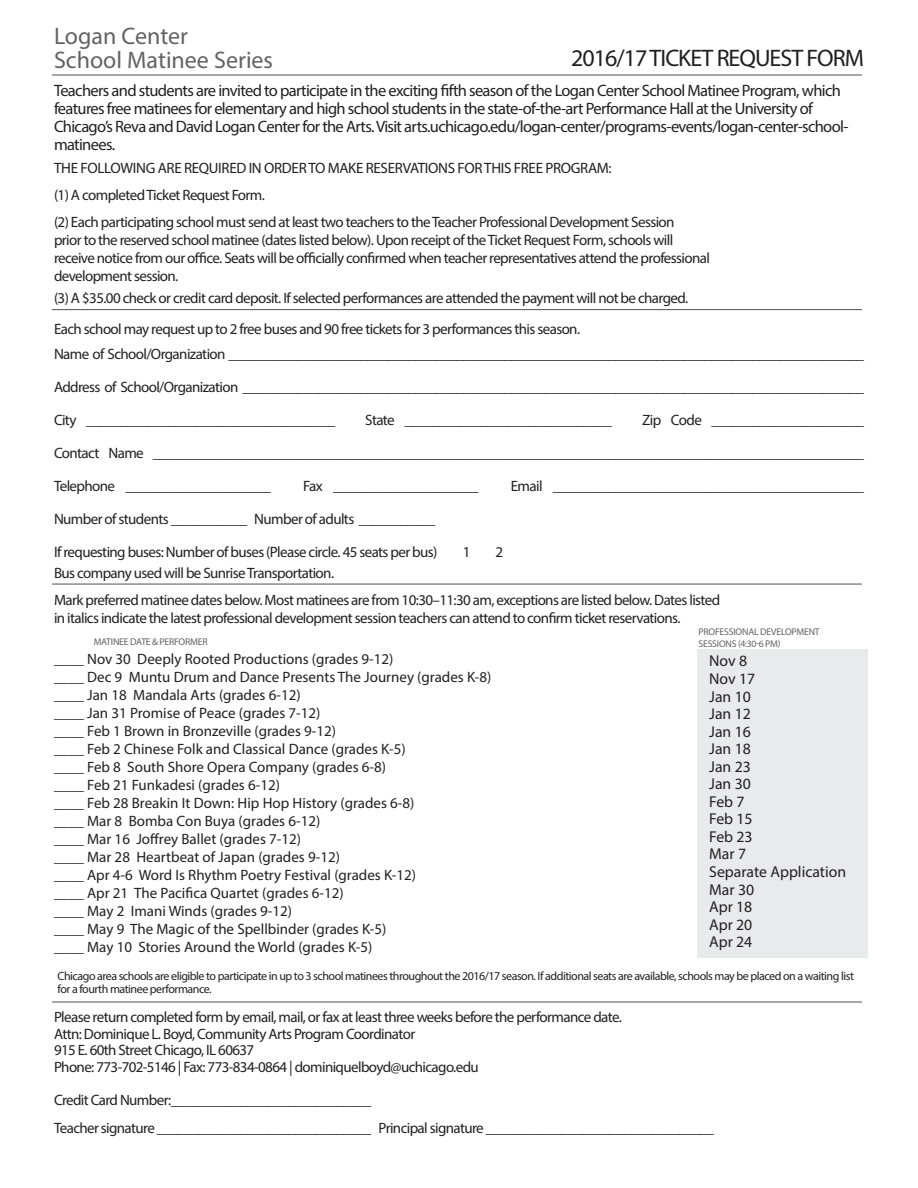
<style>
.page{position:relative;width:918px;height:1188px;background:#fff}
.page>*{position:absolute;margin:0;border:0;box-sizing:border-box;transform-origin:0 0}
.t1{font:24px "Myriad Pro";color:#636366}
.t2{font:24px "Myriad Pro";letter-spacing:-.04em;color:#231f20}
.t3{font:16.5px/18px "Myriad Pro";letter-spacing:-.04em;color:#231f20}
.t4{font:15.75px "Myriad Pro";color:#231f20}
.t5{font:15px/18px "Myriad Pro";letter-spacing:-.04em;color:#231f20}
.t6{font:15px "Myriad Pro";color:#231f20}
.t7{font:15px "Myriad Pro";letter-spacing:-.02em;color:#231f20}
.t8{font:12px/13.5px "Myriad Pro";letter-spacing:-.04em;color:#231f20}
.t9{font:9.75px "Myriad Pro";letter-spacing:-.02em;color:#636366}
</style>
<div class="page">
<div style="left:697px;top:650px;width:171px;height:308px;background:#e9eaeb"></div>
<hr style="left:52px;top:74px;width:810px;height:2px;background:#636366">
<hr style="left:52px;top:584px;width:810px;height:1px;background:#636366">
<hr style="left:52px;top:1001px;width:810px;height:2px;background:#636366">
<hr style="left:52px;top:309px;width:810px;height:1px;background:#636366">
<p class="t1" style="left:54px;top:21px;width:136px">Logan Center</p>
<p class="t1" style="left:54px;top:45px;width:221px">School Matinee Series</p>
<p class="t2" style="left:571px;top:43px;width:294px">2016/17 TICKET REQUEST FORM</p>
<p class="t3" style="left:54px;top:82px;width:796px">Teachers and students are invited to participate in the exciting fifth season of the Logan Center School Matinee Program, which features free matinees for elementary and high school students in the state-of-the-art Performance Hall at the University of Chicago’s Reva and David Logan Center for the Arts. Visit arts.uchicago.edu/logan-center/programs-events/logan-center-school&shy;matinees.</p>
<p class="t7" style="left:54px;top:159px;width:559px">THE FOLLOWING ARE REQUIRED IN ORDER TO MAKE RESERVATIONS FOR THIS FREE PROGRAM:</p>
<p class="t5" style="left:54px;top:186px;width:212px">(1) A completed Ticket Request Form.</p>
<p class="t5" style="left:54px;top:213px;width:657px">(2) Each participating school must send at least two teachers to the Teacher Professional Development Session<br>prior to the reserved school matinee (dates listed below). Upon receipt of the Ticket Request Form, schools will receive notice from our office. Seats will be officially confirmed when teacher representatives attend the professional development session.</p>
<p class="t5" style="left:54px;top:288px;width:636px">(3) A $35.00 check or credit card deposit. If selected performances are attended the payment will not be charged.</p>
<p class="t5" style="left:54px;top:319px;width:528px">Each school may request up to 2 free buses and 90 free tickets for 3 performances this season.</p>
<p class="t5" style="left:54px;top:345px;width:811px">Name of School/Organization ____________________________________________________________________________________________</p>
<p class="t5" style="left:54px;top:378px;width:811px">Address of School/Organization __________________________________________________________________________________________</p>
<p class="t5" style="left:54px;top:411px;width:283px">City ____________________________________</p>
<p class="t5" style="left:365px;top:411px;width:248px">State ______________________________</p>
<p class="t5" style="left:642px;top:411px;width:223px">Zip Code ______________________</p>
<p class="t5" style="left:54px;top:444px;width:811px">Contact Name _______________________________________________________________________________________________________</p>
<p class="t5" style="left:54px;top:477px;width:218px">Telephone _____________________</p>
<p class="t5" style="left:303px;top:477px;width:177px">Fax _____________________</p>
<p class="t5" style="left:511px;top:477px;width:355px">Email _____________________________________________</p>
<p class="t5" style="left:54px;top:510px;width:383px">Number of students ___________ Number of adults ___________</p>
<p class="t5" style="left:54px;top:543px;width:385px">If requesting buses: Number of buses (Please circle. 45 seats per bus)</p>
<p class="t5" style="left:463px;top:543px;width:9px">1</p>
<p class="t5" style="left:496px;top:543px;width:9px">2</p>
<p class="t5" style="left:54px;top:564px;width:282px">Bus company used will be Sunrise Transportation.</p>
<p class="t5" style="left:54px;top:591px;width:668px">Mark preferred matinee dates below. Most matinees are from 10:30–11:30 am, exceptions are listed below. Dates listed in italics indicate the latest professional development session teachers can attend to confirm ticket reservations.</p>
<p class="t9" style="left:94px;top:635px;width:116px">MATINEE DATE &amp; PERFORMER</p>
<p class="t6" style="left:54px;top:650px;width:341px">____ Nov 30 Deeply Rooted Productions (grades 9-12)</p>
<p class="t6" style="left:54px;top:668px;width:439px">____ Dec 9 Muntu Drum and Dance Presents The Journey (grades K-8)</p>
<p class="t6" style="left:54px;top:686px;width:248px">____ Jan 18 Mandala Arts (grades 6-12)</p>
<p class="t6" style="left:54px;top:704px;width:268px">____ Jan 31 Promise of Peace (grades 7-12)</p>
<p class="t6" style="left:54px;top:722px;width:284px">____ Feb 1 Brown in Bronzeville (grades 9-12)</p>
<p class="t6" style="left:54px;top:740px;width:353px">____ Feb 2 Chinese Folk and Classical Dance (grades K-5)</p>
<p class="t6" style="left:54px;top:758px;width:334px">____ Feb 8 South Shore Opera Company (grades 6-8)</p>
<p class="t6" style="left:54px;top:776px;width:227px">____ Feb 21 Funkadesi (grades 6-12)</p>
<p class="t6" style="left:54px;top:794px;width:362px">____ Feb 28 Breakin It Down: Hip Hop History (grades 6-8)</p>
<p class="t6" style="left:54px;top:812px;width:268px">____ Mar 8 Bomba Con Buya (grades 6-12)</p>
<p class="t6" style="left:54px;top:830px;width:249px">____ Mar 16 Joffrey Ballet (grades 7-12)</p>
<p class="t6" style="left:54px;top:848px;width:288px">____ Mar 28 Heartbeat of Japan (grades 9-12)</p>
<p class="t6" style="left:54px;top:866px;width:364px">____ Apr 4-6 Word Is Rhythm Poetry Festival (grades K-12)</p>
<p class="t6" style="left:54px;top:884px;width:291px">____ Apr 21 The Pacifica Quartet (grades 6-12)</p>
<p class="t6" style="left:54px;top:902px;width:240px">____ May 2 Imani Winds (grades 9-12)</p>
<p class="t6" style="left:54px;top:920px;width:334px">____ May 9 The Magic of the Spellbinder (grades K-5)</p>
<p class="t6" style="left:54px;top:938px;width:320px">____ May 10 Stories Around the World (grades K-5)</p>
<p class="t9" style="left:698px;top:626px;width:123px">PROFESSIONAL DEVELOPMENT</p>
<p class="t9" style="left:698px;top:637px;width:84px">SESSIONS (4:30-6 PM)</p>
<p class="t4" style="left:709px;top:651px;width:39px">Nov 8</p>
<p class="t4" style="left:709px;top:669px;width:47px">Nov 17</p>
<p class="t4" style="left:709px;top:687px;width:43px">Jan 10</p>
<p class="t4" style="left:709px;top:704px;width:43px">Jan 12</p>
<p class="t4" style="left:709px;top:722px;width:43px">Jan 16</p>
<p class="t4" style="left:709px;top:739px;width:43px">Jan 18</p>
<p class="t4" style="left:709px;top:757px;width:43px">Jan 23</p>
<p class="t4" style="left:709px;top:774px;width:43px">Jan 30</p>
<p class="t4" style="left:709px;top:792px;width:37px">Feb 7</p>
<p class="t4" style="left:709px;top:809px;width:45px">Feb 15</p>
<p class="t4" style="left:709px;top:827px;width:45px">Feb 23</p>
<p class="t4" style="left:709px;top:844px;width:38px">Mar 7</p>
<p class="t4" style="left:709px;top:862px;width:139px">Separate Application</p>
<p class="t4" style="left:709px;top:880px;width:46px">Mar 30</p>
<p class="t4" style="left:709px;top:897px;width:45px">Apr 18</p>
<p class="t4" style="left:709px;top:915px;width:45px">Apr 20</p>
<p class="t4" style="left:709px;top:932px;width:45px">Apr 24</p>
<p class="t8" style="left:58px;top:969px;width:798px">Chicago area schools are eligible to participate in up to 3 school matinees throughout the 2016/17 season. If additional seats are available, schools may be placed on a waiting list for a fourth matinee performance.</p>
<p class="t5" style="left:54px;top:1008px;width:569px">Please return completed form by email, mail, or fax at least three weeks before the performance date.</p>
<p class="t5" style="left:54px;top:1024px;width:363px">Attn: Dominique L. Boyd, Community Arts Program Coordinator</p>
<p class="t5" style="left:54px;top:1041px;width:202px">915 E. 60th Street Chicago, IL 60637</p>
<p class="t5" style="left:54px;top:1057px;width:426px">Phone: 773-702-5146 | Fax: 773-834-0864 | dominiquelboyd@uchicago.edu</p>
<p class="t5" style="left:54px;top:1090px;width:319px">Credit Card Number:_____________________________</p>
<p class="t5" style="left:54px;top:1119px;width:662px">Teacher signature _______________________________ Principal signature _________________________________</p>
</div>
